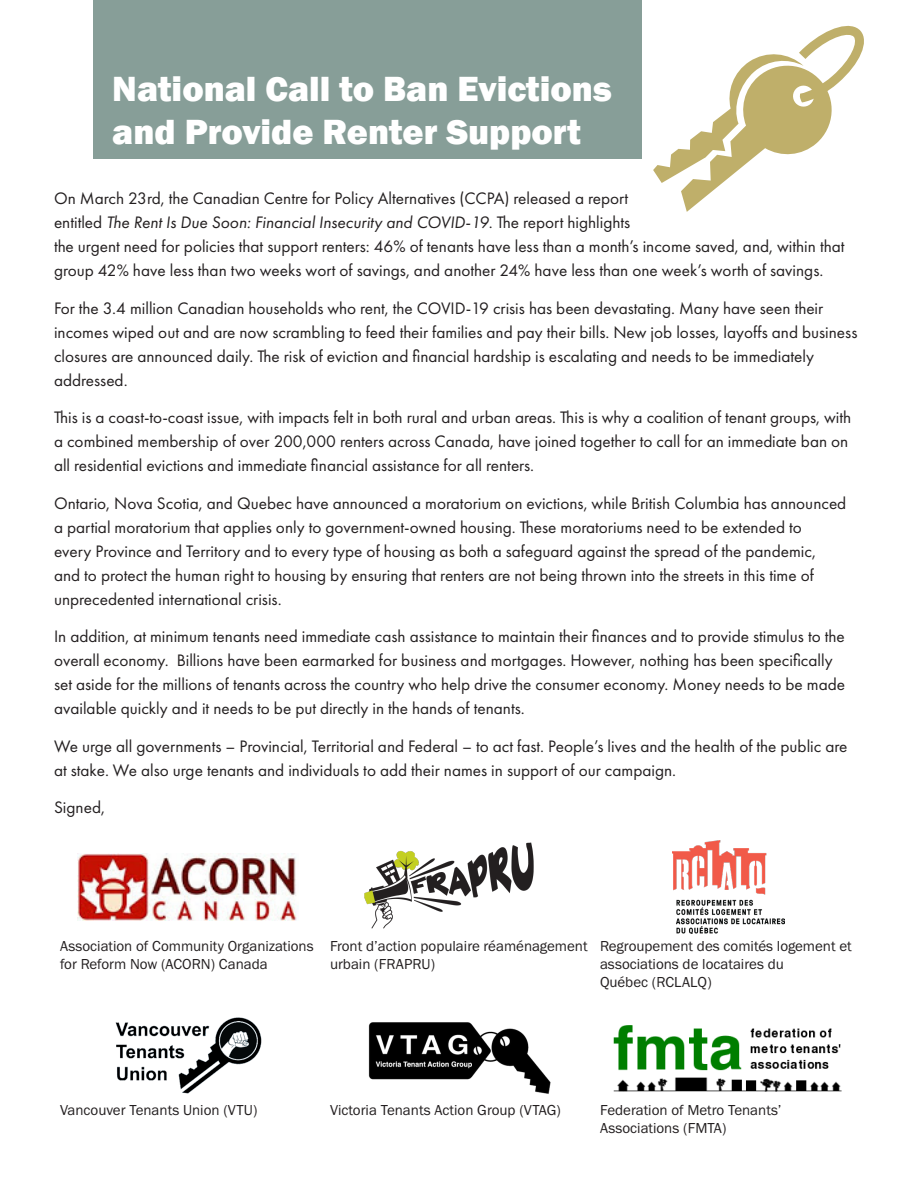
<style>
.page{position:relative;width:918px;height:1188px;background:#fff}
.page>*{position:absolute;margin:0;border:0;box-sizing:border-box;transform-origin:0 0}
.t1{font:800 36px/43.2px "Franklin Gothic";color:#fff}
.body_copy{font:17.25px/24px "Futura PT";color:#231f20}
.Signer_name{font:15px/18px "Franklin Gothic URW Boo";color:#231f20}
.s1{font-style:italic}
</style>
<div class="page">
<div style="left:93px;top:0;width:549px;height:159px;background:#879e98"></div>
<svg style="left:653px;top:25px;width:211px;height:187px"></svg>
<img style="left:78px;top:853px;width:219px;height:68px">
<img style="left:364px;top:842px;width:170px;height:87px">
<img style="left:672px;top:841px;width:112px;height:92px">
<img style="left:115px;top:1017px;width:147px;height:77px">
<img style="left:368px;top:1022px;width:183px;height:72px">
<img style="left:613px;top:1025px;width:229px;height:67px">
<p class="t1" style="left:112px;top:67px;width:501px">National Call to Ban Evictions and Provide Renter Support</p>
<p class="body_copy" style="left:54px;top:186px;width:792px">On March 23rd, the Canadian Centre for Policy Alternatives (CCPA) released a report<br>entitled <span class="s1">The Rent Is Due Soon: Financial Insecurity and COVID-19</span>. The report highlights<br>the urgent need for policies that support renters: 46% of tenants have less than a month’s income saved, and, within that group 42% have less than two weeks wort of savings, and another 24% have less than one week’s worth of savings.</p>
<p class="body_copy" style="left:54px;top:296px;width:805px">For the 3.4 million Canadian households who rent, the COVID-19 crisis has been devastating. Many have seen their incomes wiped out and are now scrambling to feed their families and pay their bills. New job losses, layoffs and business closures are announced daily. The risk of eviction and financial hardship is escalating and needs to be immediately addressed.</p>
<p class="body_copy" style="left:54px;top:405px;width:799px">This is a coast-to-coast issue, with impacts felt in both rural and urban areas. This is why a coalition of tenant groups, with a combined membership of over 200,000 renters across Canada, have joined together to call for an immediate ban on all residential evictions and immediate financial assistance for all renters.</p>
<p class="body_copy" style="left:54px;top:491px;width:794px">Ontario, Nova Scotia, and Quebec have announced a moratorium on evictions, while British Columbia has announced a partial moratorium that applies only to government-owned housing. These moratoriums need to be extended to<br>every Province and Territory and to every type of housing as both a safeguard against the spread of the pandemic, and to protect the human right to housing by ensuring that renters are not being thrown into the streets in this time of unprecedented international crisis.</p>
<p class="body_copy" style="left:54px;top:624px;width:793px">In addition, at minimum tenants need immediate cash assistance to maintain their finances and to provide stimulus to the overall economy. Billions have been earmarked for business and mortgages. However, nothing has been specifically set aside for the millions of tenants across the country who help drive the consumer economy. Money needs to be made available quickly and it needs to be put directly in the hands of tenants.</p>
<p class="body_copy" style="left:54px;top:734px;width:795px">We urge all governments – Provincial, Territorial and Federal – to act fast. People’s lives and the health of the public are at stake. We also urge tenants and individuals to add their names in support of our campaign.</p>
<p class="body_copy" style="left:54px;top:795px;width:53px">Signed,</p>
<p class="Signer_name" style="left:60px;top:937px;width:255px">Association of Community Organizations for Reform Now (ACORN) Canada</p>
<p class="Signer_name" style="left:330px;top:937px;width:259px">Front d’action populaire réaménagement urbain (FRAPRU)</p>
<p class="Signer_name" style="left:600px;top:937px;width:253px">Regroupement des comités logement et associations de locataires du</p>
<p class="Signer_name" style="left:600px;top:973px;width:113px">Québec (RCLALQ)</p>
<p class="Signer_name" style="left:60px;top:1101px;width:199px">Vancouver Tenants Union (VTU)</p>
<p class="Signer_name" style="left:330px;top:1101px;width:232px">Victoria Tenants Action Group (VTAG)</p>
<p class="Signer_name" style="left:600px;top:1101px;width:183px">Federation of Metro Tenants’<br>Associations (FMTA)</p>
</div>
